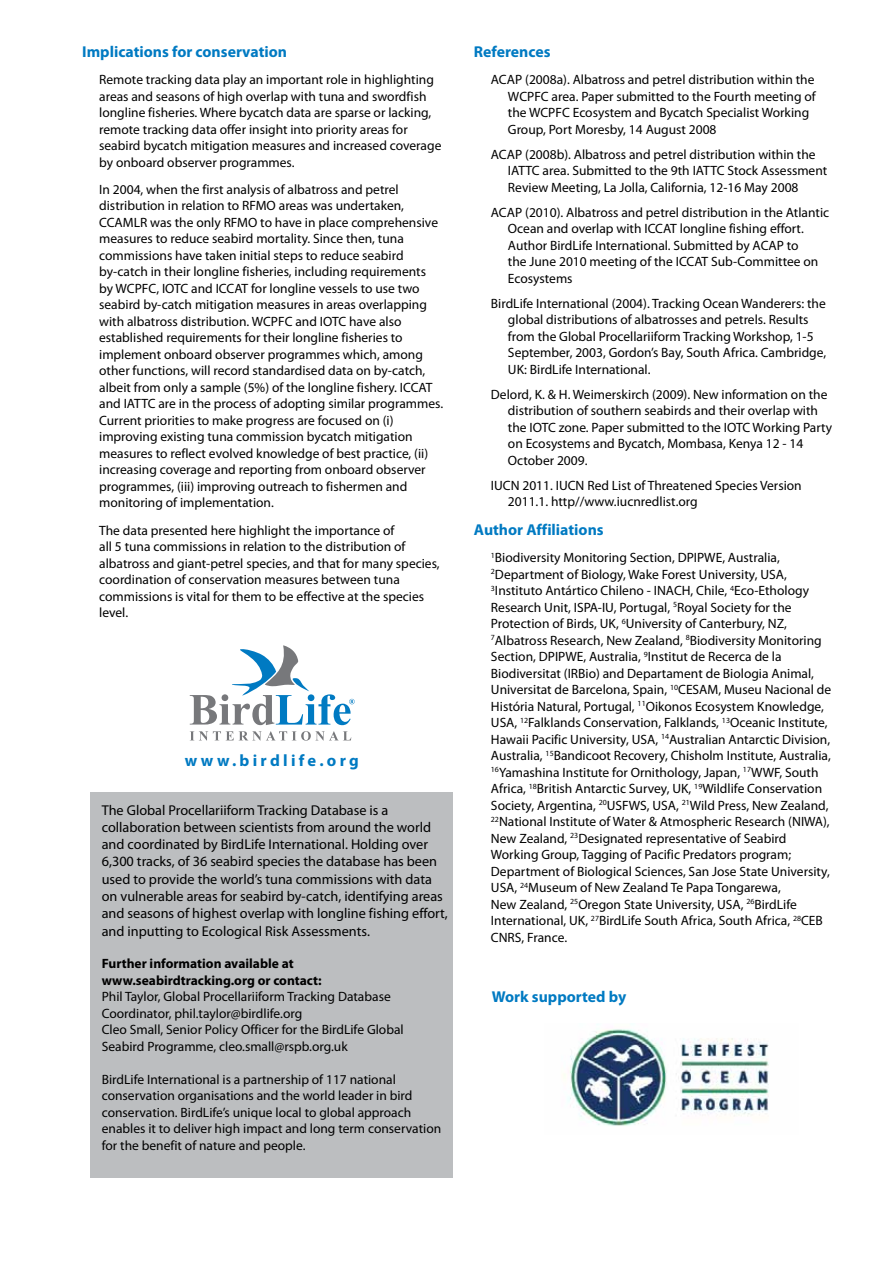
<style>
.page{position:relative;width:893px;height:1263px;background:#fff}
.page>*{position:absolute;margin:0;border:0;box-sizing:border-box;transform-origin:0 0}
.t1{font:700 16.5px "Myriad Pro";letter-spacing:.2em;color:#007ac2}
.t2{font:700 15.75px "Myriad Pro";color:#007ac2}
.t3{font:14.25px/17.2px "Myriad Pro";color:#000}
.t4{font:13.5px/16.5px "Myriad Pro";color:#000}
.t5{font:700 13.5px/16.5px "Myriad Pro";color:#000}
</style>
<div class="page">
<svg style="left:190px;top:731px;width:161px;height:10px"></svg>
<svg style="left:190px;top:645px;width:165px;height:80px"></svg>
<img style="left:563px;top:1024px;width:206px;height:102px">
<div style="left:91px;top:792px;width:362px;height:385px;background:#bcbec0"></div>
<p class="t2" style="left:82px;top:42px;width:206px">Implications for conservation</p>
<p class="t4" style="left:99px;top:71px;width:344px">Remote tracking data play an important role in highlighting areas and seasons of high overlap with tuna and swordfish longline fisheries. Where bycatch data are sparse or lacking, remote tracking data offer insight into priority areas for seabird bycatch mitigation measures and increased coverage by onboard observer programmes.</p>
<p class="t4" style="left:99px;top:181px;width:345px">In 2004, when the first analysis of albatross and petrel distribution in relation to RFMO areas was undertaken, CCAMLR was the only RFMO to have in place comprehensive measures to reduce seabird mortality. Since then, tuna commissions have taken initial steps to reduce seabird by-catch in their longline fisheries, including requirements by WCPFC, IOTC and ICCAT for longline vessels to use two seabird by-catch mitigation measures in areas overlapping with albatross distribution. WCPFC and IOTC have also established requirements for their longline fisheries to implement onboard observer programmes which, among other functions, will record standardised data on by-catch, albeit from only a sample (5%) of the longline fishery. ICCAT and IATTC are in the process of adopting similar programmes.<br>Current priorities to make progress are focused on (i) improving existing tuna commission bycatch mitigation measures to reflect evolved knowledge of best practice, (ii) increasing coverage and reporting from onboard observer programmes, (iii) improving outreach to fishermen and monitoring of implementation.</p>
<p class="t4" style="left:99px;top:522px;width:342px">The data presented here highlight the importance of<br>all 5 tuna commissions in relation to the distribution of albatross and giant-petrel species, and that for many species, coordination of conservation measures between tuna commissions is vital for them to be effective at the species level.</p>
<p class="t1" style="left:185px;top:750px;width:176px">www.birdlife.org</p>
<p class="t3" style="left:102px;top:801px;width:348px">The Global Procellariiform Tracking Database is a collaboration between scientists from around the world and coordinated by BirdLife International. Holding over 6,300 tracks, of 36 seabird species the database has been used to provide the world’s tuna commissions with data on vulnerable areas for seabird by-catch, identifying areas and seasons of highest overlap with longline fishing effort, and inputting to Ecological Risk Assessments.</p>
<p class="t5" style="left:102px;top:955px;width:221px">Further information available at www.seabirdtracking.org or contact:</p>
<p class="t4" style="left:102px;top:988px;width:303px">Phil Taylor, Global Procellariiform Tracking Database Coordinator, phil.taylor@birdlife.org<br>Cleo Small, Senior Policy Officer for the BirdLife Global Seabird Programme, cleo.small@rspb.org.uk</p>
<p class="t4" style="left:102px;top:1071px;width:341px">BirdLife International is a partnership of 117 national conservation organisations and the world leader in bird conservation. BirdLife’s unique local to global approach enables it to deliver high impact and long term conservation for the benefit of nature and people.</p>
<p class="t2" style="left:474px;top:42px;width:78px">References</p>
<p class="t4" style="left:508px;top:71px;width:309px;text-indent:-17px">ACAP (2008a). Albatross and petrel distribution within the WCPFC area. Paper submitted to the Fourth meeting of the WCPFC Ecosystem and Bycatch Specialist Working Group, Port Moresby, 14 August 2008</p>
<p class="t4" style="left:508px;top:146px;width:321px;text-indent:-17px">ACAP (2008b). Albatross and petrel distribution within the<br>IATTC area. Submitted to the 9th IATTC Stock Assessment<br>Review Meeting, La Jolla, California, 12-16 May 2008</p>
<p class="t4" style="left:508px;top:204px;width:323px;text-indent:-17px">ACAP (2010). Albatross and petrel distribution in the Atlantic Ocean and overlap with ICCAT longline fishing effort.<br>Author BirdLife International. Submitted by ACAP to<br>the June 2010 meeting of the ICCAT Sub-Committee on Ecosystems</p>
<p class="t4" style="left:508px;top:295px;width:320px;text-indent:-17px">BirdLife International (2004). Tracking Ocean Wanderers: the global distributions of albatrosses and petrels. Results from the Global Procellariiform Tracking Workshop, 1-5<br>September, 2003, Gordon’s Bay, South Africa. Cambridge, UK: BirdLife International.</p>
<p class="t4" style="left:508px;top:386px;width:326px;text-indent:-17px">Delord, K. &amp; H. Weimerskirch (2009). New information on the distribution of southern seabirds and their overlap with the IOTC zone. Paper submitted to the IOTC Working Party on Ecosystems and Bycatch, Mombasa, Kenya 12 - 14<br>October 2009.</p>
<p class="t4" style="left:508px;top:477px;width:295px;text-indent:-17px">IUCN 2011. IUCN Red List of Threatened Species Version<br>2011.1. http//www.iucnredlist.org</p>
<p class="t2" style="left:474px;top:519px;width:131px">Author Affiliations</p>
<p class="t4" style="left:491px;top:549px;width:342px"><sup>1</sup>Biodiversity Monitoring Section, DPIPWE, Australia, <sup>2</sup>Department of Biology, Wake Forest University, USA, <sup>3</sup>Instituto Antártico Chileno - INACH, Chile, <sup>4</sup>Eco-Ethology Research Unit, ISPA-IU, Portugal, <sup>5</sup>Royal Society for the Protection of Birds, UK, <sup>6</sup>University of Canterbury, NZ, <sup>7</sup>Albatross Research, New Zealand, <sup>8</sup>Biodiversity Monitoring Section, DPIPWE, Australia, <sup>9</sup>Institut de Recerca de la Biodiversitat (IRBio) and Departament de Biologia Animal, Universitat de Barcelona, Spain, <sup>10</sup>CESAM, Museu Nacional de História Natural, Portugal, <sup>11</sup>Oikonos Ecosystem Knowledge, USA, <sup>12</sup>Falklands Conservation, Falklands, <sup>13</sup>Oceanic Institute, Hawaii Pacific University, USA, <sup>14</sup>Australian Antarctic Division, Australia, <sup>15</sup>Bandicoot Recovery, Chisholm Institute, Australia, <sup>16</sup>Yamashina Institute for Ornithology, Japan, <sup>17</sup>WWF, South Africa, <sup>18</sup>British Antarctic Survey, UK, <sup>19</sup>Wildlife Conservation Society, Argentina, <sup>20</sup>USFWS, USA, <sup>21</sup>Wild Press, New Zealand, <sup>22</sup>National Institute of Water &amp; Atmospheric Research (NIWA), New Zealand, <sup>23</sup>Designated representative of Seabird Working Group, Tagging of Pacific Predators program; Department of Biological Sciences, San Jose State University, USA, <sup>24</sup>Museum of New Zealand Te Papa Tongarewa,<br>New Zealand, <sup>25</sup>Oregon State University, USA, <sup>26</sup>BirdLife International, UK, <sup>27</sup>BirdLife South Africa, South Africa, <sup>28</sup>CEB CNRS, France.</p>
<p class="t2" style="left:492px;top:987px;width:136px">Work supported by</p>
</div>
